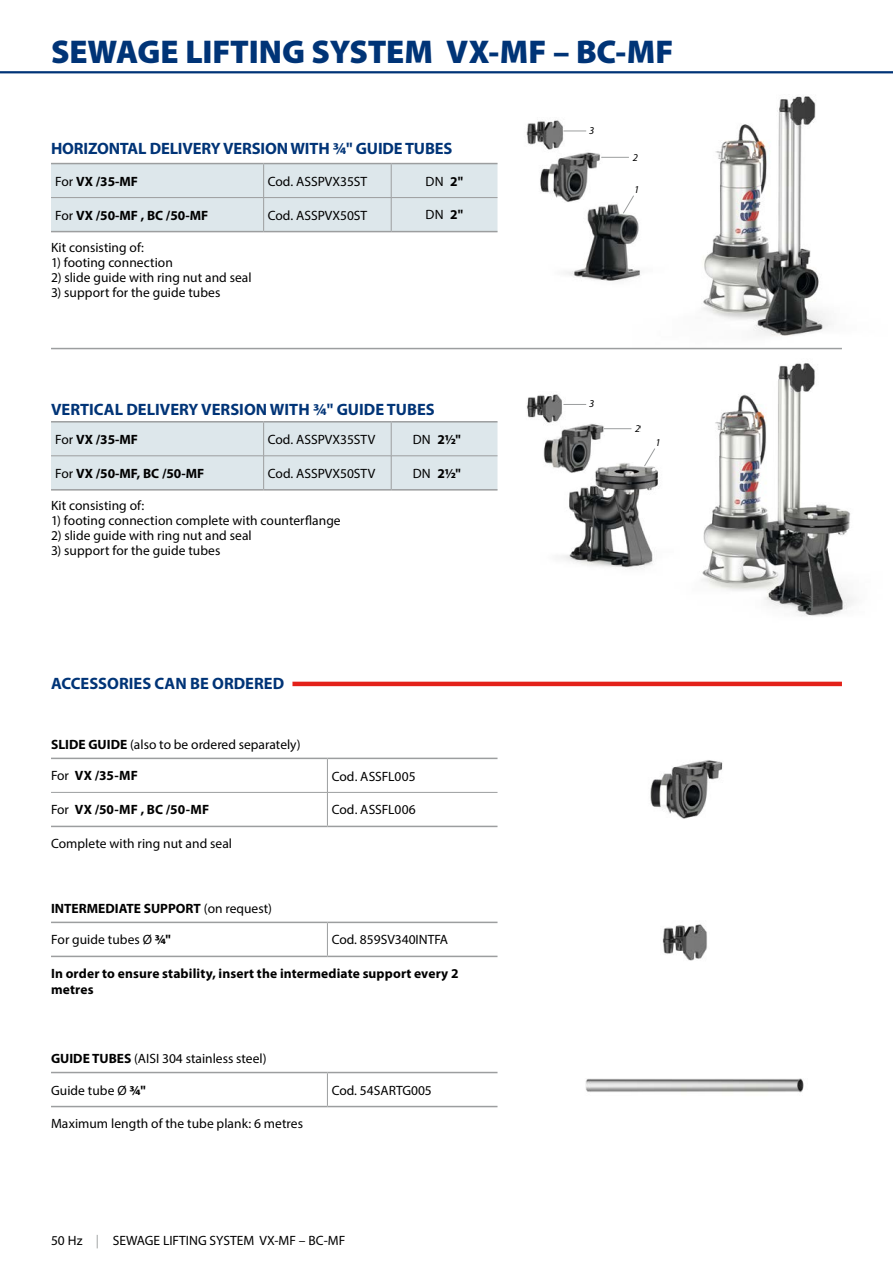
<style>
.page{position:relative;width:893px;height:1263px;background:#fff}
.page>*{position:absolute;margin:0;border:0;box-sizing:border-box;transform-origin:0 0}
.t1{font:900 33px "Myriad Pro";letter-spacing:-.005em;color:#003477}
.t2{font:700 16.5px "Myriad Pro";color:#003477}
.t3{font:13.5px "Myriad Pro";color:#000}
.t4{font:700 13.5px/16.2px "Myriad Pro";letter-spacing:.01em;color:#000}
.t5{font:italic 10.5px "Myriad Pro";color:#000}
.s1{font-weight:400}
.s2{font-weight:700}
.s3{color:#9c9e9f}
</style>
<div class="page">
<hr style="left:0;top:71px;width:893px;height:2px;background:#003477">
<img style="left:662px;top:924px;width:45px;height:37px">
<img style="left:680px;top:1078px;width:124px;height:15px">
<img style="left:585px;top:1078px;width:95px;height:14px">
<img style="left:526px;top:120px;width:43px;height:29px">
<img style="left:540px;top:149px;width:62px;height:53px">
<img style="left:566px;top:204px;width:67px;height:77px">
<img style="left:526px;top:394px;width:36px;height:28px">
<img style="left:543px;top:422px;width:62px;height:40px">
<img style="left:545px;top:462px;width:95px;height:107px">
<svg style="left:563px;top:130px;width:23px;height:1px"></svg>
<svg style="left:601px;top:157px;width:28px;height:1px"></svg>
<svg style="left:622px;top:196px;width:11px;height:19px"></svg>
<svg style="left:563px;top:404px;width:23px;height:1px"></svg>
<svg style="left:604px;top:428px;width:27px;height:1px"></svg>
<img style="left:650px;top:760px;width:73px;height:59px">
<img style="left:633px;top:96px;width:209px;height:254px">
<img style="left:640px;top:363px;width:214px;height:254px">
<hr style="left:51px;top:348px;width:791px;height:1px;background:#9c9e9f">
<hr style="left:51px;top:682px;width:791px;height:4px;background:#e32119">
<div style="left:51px;top:677px;width:241px;height:13px;background:#fff"></div>
<hr style="left:327px;top:1073px;width:1px;height:33px;background:#9c9e9f">
<hr style="left:51px;top:1072px;width:276px;height:1px;background:#9c9e9f">
<hr style="left:327px;top:1072px;width:170px;height:1px;background:#9c9e9f">
<hr style="left:51px;top:1106px;width:276px;height:1px;background:#9c9e9f">
<hr style="left:327px;top:1106px;width:170px;height:1px;background:#9c9e9f">
<hr style="left:327px;top:923px;width:1px;height:33px;background:#9c9e9f">
<hr style="left:51px;top:922px;width:276px;height:1px;background:#9c9e9f">
<hr style="left:327px;top:922px;width:170px;height:1px;background:#9c9e9f">
<hr style="left:51px;top:956px;width:276px;height:1px;background:#9c9e9f">
<hr style="left:327px;top:956px;width:170px;height:1px;background:#9c9e9f">
<div style="left:51px;top:164px;width:446px;height:67px;background:#dde7eb"></div>
<hr style="left:263px;top:164px;width:1px;height:33px;background:#9c9e9f">
<hr style="left:391px;top:164px;width:1px;height:33px;background:#9c9e9f">
<hr style="left:263px;top:198px;width:1px;height:33px;background:#9c9e9f">
<hr style="left:391px;top:198px;width:1px;height:33px;background:#9c9e9f">
<hr style="left:51px;top:163px;width:213px;height:1px;background:#9c9e9f">
<hr style="left:264px;top:163px;width:127px;height:1px;background:#9c9e9f">
<hr style="left:391px;top:163px;width:106px;height:1px;background:#9c9e9f">
<hr style="left:51px;top:231px;width:213px;height:1px;background:#9c9e9f">
<hr style="left:264px;top:231px;width:127px;height:1px;background:#9c9e9f">
<hr style="left:391px;top:231px;width:106px;height:1px;background:#9c9e9f">
<hr style="left:51px;top:197px;width:213px;height:1px;background:#9c9e9f">
<hr style="left:264px;top:197px;width:127px;height:1px;background:#9c9e9f">
<hr style="left:391px;top:197px;width:106px;height:1px;background:#9c9e9f">
<div style="left:51px;top:422px;width:446px;height:67px;background:#dde7eb"></div>
<hr style="left:263px;top:422px;width:1px;height:34px;background:#9c9e9f">
<hr style="left:391px;top:422px;width:1px;height:34px;background:#9c9e9f">
<hr style="left:263px;top:456px;width:1px;height:33px;background:#9c9e9f">
<hr style="left:391px;top:456px;width:1px;height:33px;background:#9c9e9f">
<hr style="left:51px;top:421px;width:213px;height:1px;background:#9c9e9f">
<hr style="left:264px;top:421px;width:127px;height:1px;background:#9c9e9f">
<hr style="left:391px;top:421px;width:106px;height:1px;background:#9c9e9f">
<hr style="left:51px;top:489px;width:213px;height:2px;background:#9c9e9f">
<hr style="left:264px;top:489px;width:127px;height:2px;background:#9c9e9f">
<hr style="left:391px;top:489px;width:106px;height:2px;background:#9c9e9f">
<hr style="left:51px;top:456px;width:213px;height:1px;background:#9c9e9f">
<hr style="left:264px;top:456px;width:127px;height:1px;background:#9c9e9f">
<hr style="left:391px;top:456px;width:106px;height:1px;background:#9c9e9f">
<svg style="left:51px;top:759px;width:446px;height:67px"></svg>
<hr style="left:327px;top:759px;width:1px;height:33px;background:#9c9e9f">
<hr style="left:327px;top:792px;width:1px;height:34px;background:#9c9e9f">
<hr style="left:51px;top:758px;width:276px;height:1px;background:#9c9e9f">
<hr style="left:327px;top:758px;width:170px;height:1px;background:#9c9e9f">
<hr style="left:51px;top:826px;width:276px;height:1px;background:#9c9e9f">
<hr style="left:327px;top:826px;width:170px;height:1px;background:#9c9e9f">
<hr style="left:51px;top:792px;width:276px;height:1px;background:#9c9e9f">
<hr style="left:327px;top:792px;width:170px;height:1px;background:#9c9e9f">
<h1 class="t1" style="left:51px;top:29px;width:624px">SEWAGE LIFTING SYSTEM VX-MF – BC-MF</h1>
<p class="t2" style="left:51px;top:138px;width:403px">HORIZONTAL DELIVERY VERSION WITH ¾" GUIDE TUBES</p>
<p class="t4" style="left:55px;top:173px;width:84px"><span class="s1">For</span> VX /35-MF</p>
<p class="t3" style="left:268px;top:173px;width:101px">Cod. ASSPVX35ST</p>
<p class="t3" style="left:426px;top:173px;width:39px">DN <span class="s2">2"</span></p>
<p class="t4" style="left:55px;top:207px;width:154px"><span class="s1">For</span> VX /50-MF , BC /50-MF</p>
<p class="t3" style="left:268px;top:207px;width:101px">Cod. ASSPVX50ST</p>
<p class="t3" style="left:426px;top:206px;width:39px">DN <span class="s2">2"</span></p>
<p class="t3" style="left:51px;top:239px;width:95px">Kit consisting of:</p>
<p class="t3" style="left:51px;top:254px;width:123px">1) footing connection</p>
<p class="t3" style="left:51px;top:269px;width:202px">2) slide guide with ring nut and seal</p>
<p class="t3" style="left:51px;top:284px;width:171px">3) support for the guide tubes</p>
<p class="t2" style="left:51px;top:398px;width:385px">VERTICAL DELIVERY VERSION WITH ¾" GUIDE TUBES</p>
<p class="t4" style="left:55px;top:431px;width:84px"><span class="s1">For</span> VX /35-MF</p>
<p class="t3" style="left:268px;top:431px;width:109px">Cod. ASSPVX35STV</p>
<p class="t4" style="left:413px;top:431px;width:50px"><span class="s1">DN</span> 2½"</p>
<p class="t4" style="left:55px;top:465px;width:151px"><span class="s1">For</span> VX /50-MF, BC /50-MF</p>
<p class="t3" style="left:268px;top:465px;width:109px">Cod. ASSPVX50STV</p>
<p class="t4" style="left:413px;top:464px;width:50px"><span class="s1">DN</span> 2½"</p>
<p class="t3" style="left:51px;top:497px;width:95px">Kit consisting of:</p>
<p class="t3" style="left:51px;top:512px;width:291px">1) footing connection complete with counterflange</p>
<p class="t3" style="left:51px;top:527px;width:202px">2) slide guide with ring nut and seal</p>
<p class="t3" style="left:51px;top:542px;width:171px">3) support for the guide tubes</p>
<p class="t2" style="left:51px;top:673px;width:235px">ACCESSORIES CAN BE ORDERED</p>
<p class="t3" style="left:51px;top:736px;width:251px"><span class="s2">SLIDE GUIDE</span> (also to be ordered separately)</p>
<p class="t4" style="left:51px;top:767px;width:88px"><span class="s1">For</span> VX /35-MF</p>
<p class="t3" style="left:332px;top:768px;width:85px">Cod. ASSFL005</p>
<p class="t4" style="left:51px;top:801px;width:160px"><span class="s1">For</span> VX /50-MF , BC /50-MF</p>
<p class="t3" style="left:332px;top:801px;width:86px">Cod. ASSFL006</p>
<p class="t3" style="left:51px;top:835px;width:183px">Complete with ring nut and seal</p>
<p class="t4" style="left:51px;top:900px;width:222px">INTERMEDIATE SUPPORT <span class="s1">(on request)</span></p>
<p class="t3" style="left:51px;top:931px;width:121px">For guide tubes Ø <span class="s2">¾"</span></p>
<p class="t3" style="left:332px;top:931px;width:118px">Cod. 859SV340INTFA</p>
<p class="t4" style="left:51px;top:964px;width:409px">In order to ensure stability, insert the intermediate support every 2 metres</p>
<p class="t3" style="left:51px;top:1050px;width:217px"><span class="s2">GUIDE TUBES</span> (AISI 304 stainless steel)</p>
<p class="t3" style="left:51px;top:1082px;width:96px">Guide tube Ø <span class="s2">¾"</span></p>
<p class="t3" style="left:332px;top:1082px;width:102px">Cod. 54SARTG005</p>
<p class="t3" style="left:51px;top:1115px;width:254px">Maximum length of the tube plank: 6 metres</p>
<p class="t3" style="left:51px;top:1232px;width:296px">50 Hz <span class="s3">|</span> SEWAGE LIFTING SYSTEM VX-MF – BC-MF</p>
<p class="t3" style="left:51px;top:1232px;width:22px">430</p>
<p class="t5" style="left:589px;top:124px;width:7px">3</p>
<p class="t5" style="left:633px;top:151px;width:7px">2</p>
<p class="t5" style="left:634px;top:183px;width:7px">1</p>
<p class="t5" style="left:589px;top:397px;width:7px">3</p>
<p class="t5" style="left:635px;top:422px;width:7px">2</p>
<p class="t5" style="left:655px;top:435px;width:7px">1</p>
</div>
